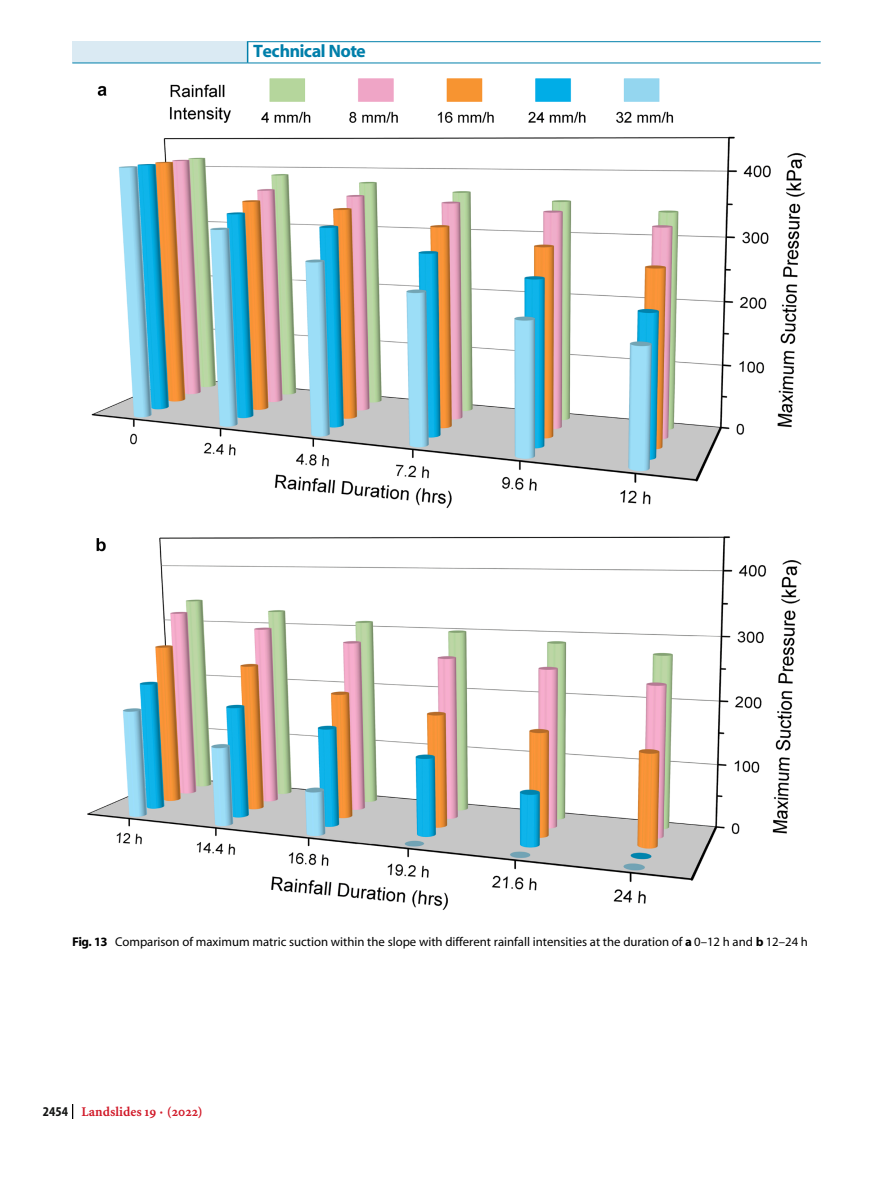
<style>
.page{position:relative;width:893px;height:1187px;background:#fff}
.page>*{position:absolute;margin:0;border:0;box-sizing:border-box;transform-origin:0 0}
.t1{font:700 18px "S Myriad";color:#007faa}
.t2{font:700 13.5px "S Minion Plus";color:#d11a29}
.t3{font:13.5px "Rfcvpf Adv TT152 d 38 d 7.B";color:#131413}
.t4{font:12.75px "S Myriad Regular 2";color:#000}
.s1{font-family:"S Myriad";font-weight:700}
</style>
<div class="page">
<svg style="left:72px;top:1104px;width:1px;height:14px"></svg>
<div style="left:72px;top:42px;width:176px;height:21px;background:#daeaf3"></div>
<svg style="left:247px;top:42px;width:1px;height:21px"></svg>
<hr style="left:72px;top:63px;width:176px;height:1px;background:#007faa">
<hr style="left:247px;top:41px;width:574px;height:1px;background:#007faa">
<hr style="left:248px;top:63px;width:573px;height:1px;background:#007faa">
<img style="left:87px;top:78px;width:719px;height:832px">
<h1 class="t1" style="left:254px;top:42px;width:113px">Technical Note</h1>
<p class="t4" style="left:72px;top:935px;width:737px"><span class="s1">Fig. 13</span> Comparison of maximum matric suction within the slope with different rainfall intensities at the duration of <span class="s1">a</span> 0–12 h and <span class="s1">b</span> 12–24 h</p>
<p class="t3" style="left:43px;top:1106px;width:27px">2454</p>
<p class="t2" style="left:82px;top:1103px;width:122px">Landslides 19 · (2022)</p>
</div>
